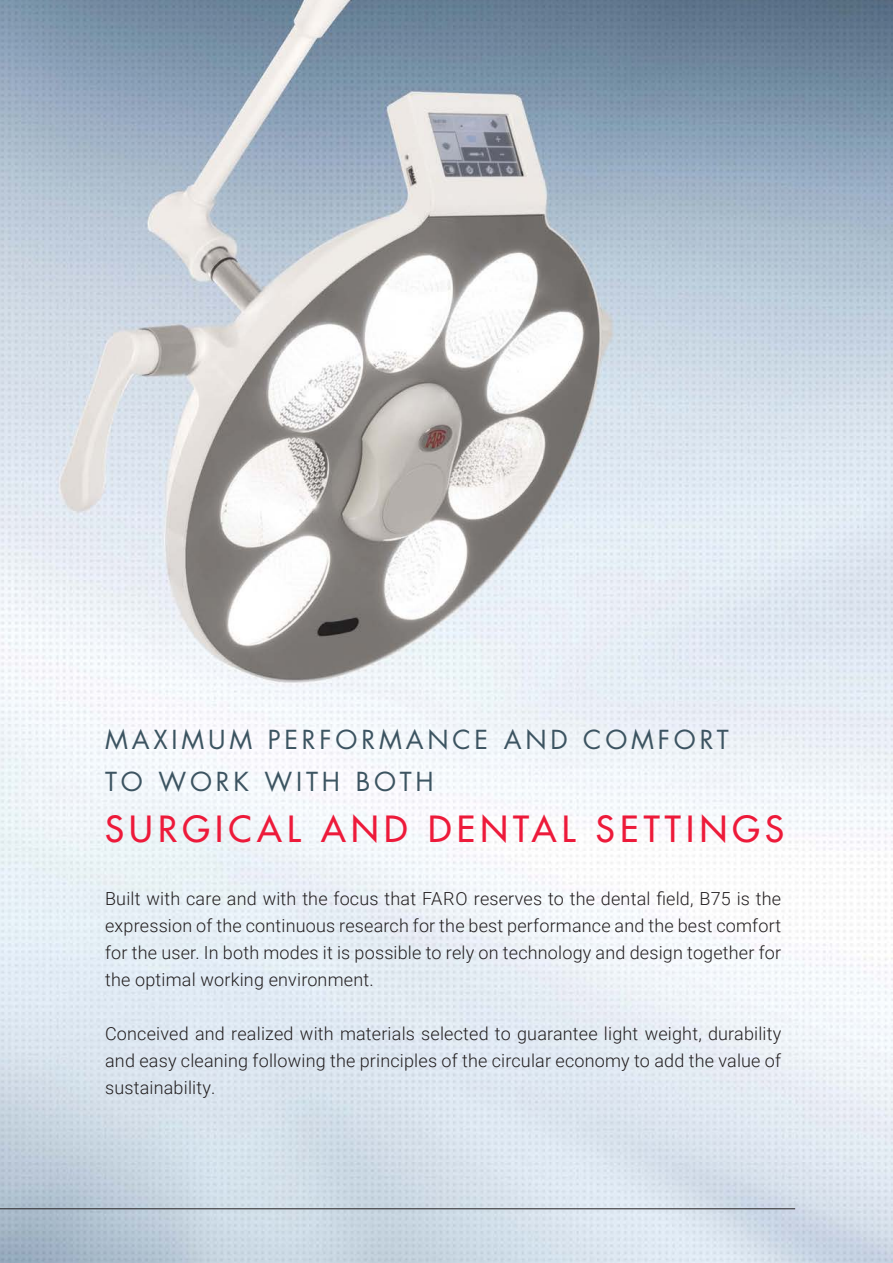
<style>
.page{position:relative;width:893px;height:1263px;background:#fff}
.page>*{position:absolute;margin:0;border:0;box-sizing:border-box;transform-origin:0 0}
.t1{font:500 35.1px "Futura Std";letter-spacing:.15em;color:#ed1a3a}
.t2{font:25.5px "Futura Std";letter-spacing:.15em;color:#3c5461}
.t3{font:300 18px/27px "Roboto";letter-spacing:.01em;color:#231f20;text-align:justify}
</style>
<div class="page">
<img style="left:0;top:0;width:893px;height:1263px">
<hr style="left:0;top:1208px;width:795px;height:1px;background:#231f20">
<p class="t2" style="left:105px;top:724px;width:625px">MAXIMUM PERFORMANCE AND COMFORT</p>
<p class="t2" style="left:105px;top:765px;width:330px">TO WORK WITH BOTH</p>
<p class="t1" style="left:105px;top:807px;width:680px">SURGICAL AND DENTAL SETTINGS</p>
<p class="t3" style="left:105px;top:884px;width:678px">Built with care and with the focus that FARO reserves to the dental field, B75 is the expression of the continuous research for the best performance and the best comfort for the user. In both modes it is possible to rely on technology and design together for the optimal working environment.</p>
<p class="t3" style="left:105px;top:1019px;width:678px">Conceived and realized with materials selected to guarantee light weight, durability and easy cleaning following the principles of the circular economy to add the value of sustainability.</p>
</div>
